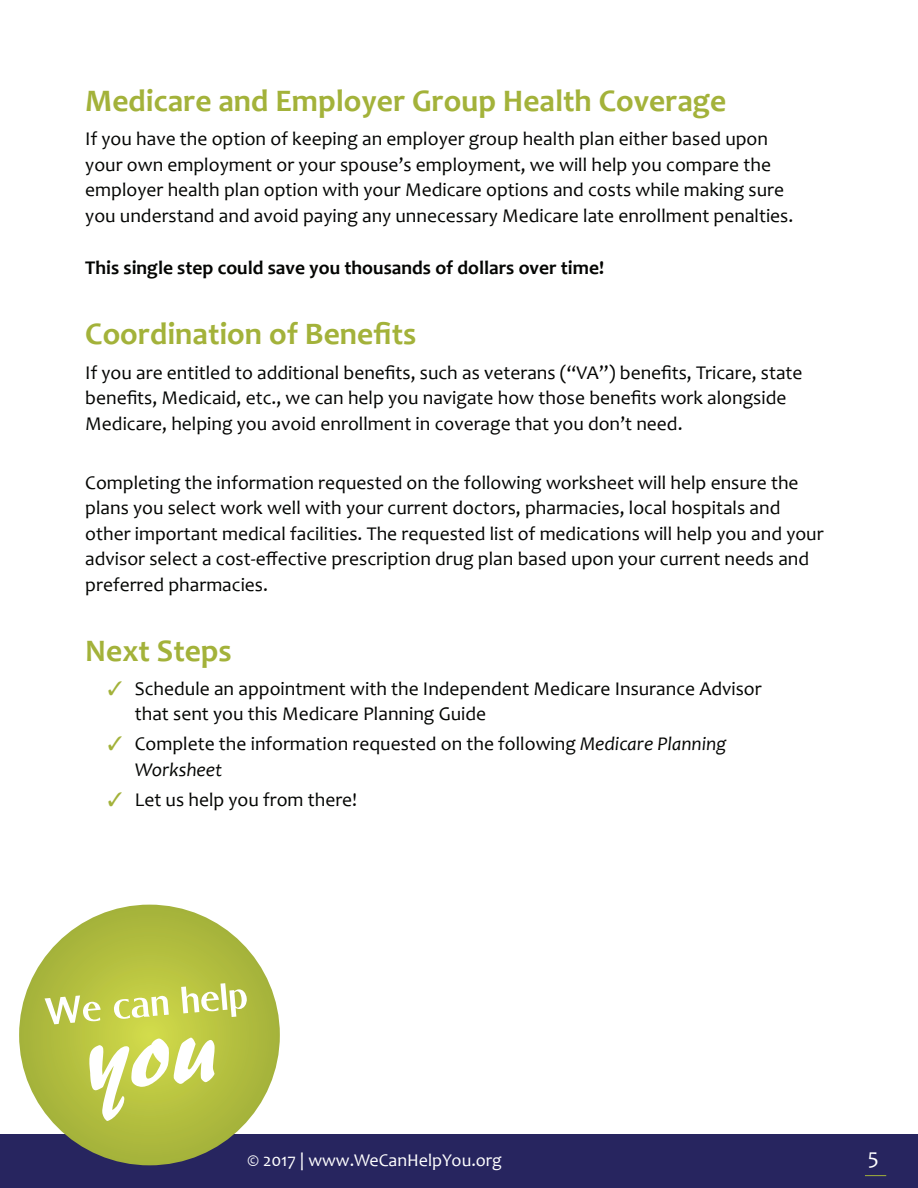
<style>
.page{position:relative;width:918px;height:1188px;background:#fff}
.page>*{position:absolute;margin:0;border:0;box-sizing:border-box;transform-origin:0 0}
.t1{font:700 31.5px "Candara";color:#a3b23a}
.t2{font:22.5px "Candara";color:#fff}
.t3{font:19.5px/25.5px "Candara";color:#040503}
.t4{font:700 19.5px "Candara";color:#040503}
.t5{font:18px "Candara";color:#fff}
.s1{color:#a3b23a}
.s2{font-style:italic}
</style>
<div class="page">
<div style="left:0;top:1134px;width:918px;height:54px;background:#27255f"></div>
<svg style="left:865px;top:1175px;width:21px;height:1px"></svg>
<svg style="left:19px;top:905px;width:261px;height:260px;background:#afbb3e"></svg>
<svg style="left:45px;top:995px;width:56px;height:29px"></svg>
<svg style="left:114px;top:996px;width:55px;height:23px"></svg>
<svg style="left:181px;top:983px;width:66px;height:34px"></svg>
<svg style="left:89px;top:1038px;width:126px;height:83px"></svg>
<h1 class="t1" style="left:85px;top:81px;width:643px">Medicare and Employer Group Health Coverage</h1>
<p class="t3" style="left:85px;top:126px;width:710px">If you have the option of keeping an employer group health plan either based upon your own employment or your spouse’s employment, we will help you compare the employer health plan option with your Medicare options and costs while making sure you understand and avoid paying any unnecessary Medicare late enrollment penalties.</p>
<p class="t4" style="left:85px;top:256px;width:520px">This single step could save you thousands of dollars over time!</p>
<h1 class="t1" style="left:85px;top:314px;width:333px">Coordination of Benefits</h1>
<p class="t3" style="left:85px;top:360px;width:719px">If you are entitled to additional benefits, such as veterans (“VA”) benefits, Tricare, state benefits, Medicaid, etc., we can help you navigate how those benefits work alongside<br>Medicare, helping you avoid enrollment in coverage that you don’t need.</p>
<p class="t3" style="left:85px;top:470px;width:740px">Completing the information requested on the following worksheet will help ensure the plans you select work well with your current doctors, pharmacies, local hospitals and other important medical facilities. The requested list of medications will help you and your advisor select a cost-effective prescription drug plan based upon your current needs and preferred pharmacies.</p>
<h1 class="t1" style="left:85px;top:631px;width:148px">Next Steps</h1>
<p class="t3" style="left:135px;top:676px;width:628px;text-indent:-27px"><span class="s1">✓</span> Schedule an appointment with the Independent Medicare Insurance Advisor that sent you this Medicare Planning Guide</p>
<p class="t3" style="left:135px;top:731px;width:593px;text-indent:-27px"><span class="s1">✓</span> Complete the information requested on the following <span class="s2">Medicare Planning<br>Worksheet</span></p>
<p class="t3" style="left:108px;top:787px;width:251px"><span class="s1">✓</span> Let us help you from there!</p>
<p class="t5" style="left:248px;top:1149px;width:256px">© 2017 | www.WeCanHelpYou.org</p>
<p class="t2" style="left:868px;top:1143px;width:13px">5</p>
</div>
